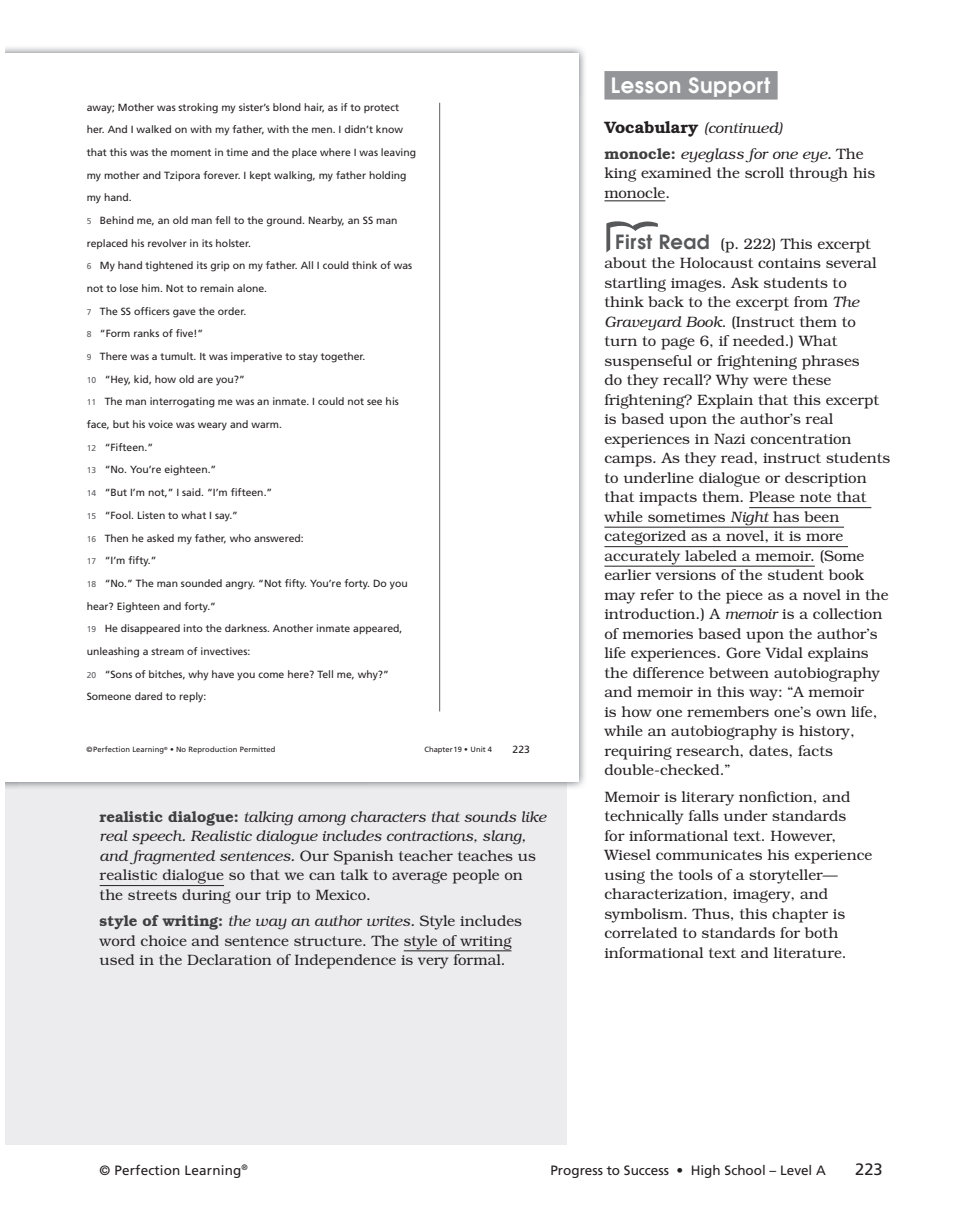
<style>
.page{position:relative;width:961px;height:1230px;background:#fff}
.page>*{position:absolute;margin:0;border:0;box-sizing:border-box;transform-origin:0 0}
.t1{font:600 21px "Avant Garde";letter-spacing:.03em;color:#fff}
.t2{font:16.5px "Frutiger";color:#231f20}
.t3{font:300 15px/19.5px "Bookman";color:#231f20}
.t4{font:italic 300 15px/19.5px "Bookman";color:#231f20}
.t5{font:13.5px "Frutiger";color:#231f20}
.t6{font:10.35px/22.6px "Frutiger";color:#231f20}
.t7{font:7.5px "Frutiger";letter-spacing:.01em;color:#231f20}
.s1{font-size:8.55px;color:#606063}
.s2{font-weight:600;font-style:normal;color:#3e3e3f}
.s3{font-style:normal}
.s4{font-weight:600;color:#3e3e3f}
.s5{font-style:italic}
.s6{font-weight:600;font-style:normal;font-size:16.5px}
.s7{font-family:"Avant Garde";font-weight:600;font-size:19.5px;color:#57585a}
</style>
<div class="page">
<div style="left:19px;top:65px;width:547px;height:1080px;background:#ececee"></div>
<div style="left:5px;top:65px;width:14px;height:1080px;background:#ececee"></div>
<div style="left:604px;top:71px;width:173px;height:29px;background:#939598"></div>
<hr style="left:604px;top:200px;width:61px;height:1px;background:#231f20">
<hr style="left:749px;top:507px;width:122px;height:1px;background:#231f20">
<hr style="left:604px;top:527px;width:239px;height:1px;background:#231f20">
<hr style="left:604px;top:546px;width:243px;height:1px;background:#231f20">
<hr style="left:604px;top:566px;width:210px;height:1px;background:#231f20">
<svg style="left:606px;top:221px;width:51px;height:31px"></svg>
<hr style="left:100px;top:885px;width:124px;height:1px;background:#231f20">
<hr style="left:403px;top:950px;width:108px;height:1px;background:#231f20">
<img style="left:5px;top:47px;width:580px;height:50px">
<img style="left:566px;top:97px;width:19px;height:693px">
<div style="left:5px;top:53px;width:573px;height:728px;background:#fff"></div>
<hr style="left:439px;top:103px;width:1px;height:608px;background:#606063">
<p class="t6" style="left:87px;top:96px;width:331px">away; Mother was stroking my sister’s blond hair, as if to protect her. And I walked on with my father, with the men. I didn’t know that this was the moment in time and the place where I was leaving my mother and Tzipora forever. I kept walking, my father holding my hand.<br><span class="s1">5</span> Behind me, an old man fell to the ground. Nearby, an SS man replaced his revolver in its holster.<br><span class="s1">6</span> My hand tightened its grip on my father. All I could think of was not to lose him. Not to remain alone.<br><span class="s1">7</span> The SS officers gave the order.<br><span class="s1">8</span> “Form ranks of five!”<br><span class="s1">9</span> There was a tumult. It was imperative to stay together.<br><span class="s1">10</span> “Hey, kid, how old are you?”<br><span class="s1">11</span> The man interrogating me was an inmate. I could not see his face, but his voice was weary and warm.<br><span class="s1">12</span> “Fifteen.”<br><span class="s1">13</span> “No. You’re eighteen.”<br><span class="s1">14</span> “But I’m not,” I said. “I’m fifteen.”<br><span class="s1">15</span> “Fool. Listen to what I say.”<br><span class="s1">16</span> Then he asked my father, who answered:<br><span class="s1">17</span> “I’m fifty.”<br><span class="s1">18</span> “No.” The man sounded angry. “Not fifty. You’re forty. Do you hear? Eighteen and forty.”<br><span class="s1">19</span> He disappeared into the darkness. Another inmate appeared, unleashing a stream of invectives:<br><span class="s1">20</span> “Sons of bitches, why have you come here? Tell me, why?” Someone dared to reply:</p>
<p class="t7" style="left:86px;top:745px;width:190px">©Perfection Learning<sup>®</sup> • No Reproduction Permitted</p>
<p class="t7" style="left:424px;top:745px;width:69px">Chapter19 • Unit 4</p>
<p class="t6" style="left:512px;top:738px;width:19px">223</p>
<p class="t4" style="left:100px;top:807px;width:448px"><span class="s2">realistic dialogue:</span> talking among characters that sounds like real speech. Realistic dialogue includes contractions, slang, and fragmented sentences. <span class="s3">Our Spanish teacher teaches us realistic dialogue so that we can talk to average people on the streets during our trip to Mexico.</span></p>
<p class="t3" style="left:100px;top:911px;width:424px"><span class="s4">style of writing:</span> <span class="s5">the way an author writes.</span> Style includes word choice and sentence structure. The style of writing used in the Declaration of Independence is very formal.</p>
<h1 class="t1" style="left:610px;top:71px;width:161px">Lesson Support</h1>
<p class="t4" style="left:604px;top:114px;width:260px;line-height:26.2px"><span class="s6">Vocabulary</span> (continued)<br><span class="s2">monocle:</span> eyeglass for one eye. <span class="s3">The</span></p>
<p class="t3" style="left:604px;top:163px;width:272px">king examined the scroll through his monocle.</p>
<p class="t3" style="left:604px;top:234px;width:287px;text-indent:11px"><span class="s7">First Read</span> (p. 222) This excerpt about the Holocaust contains several startling images. Ask students to<br>think back to the excerpt from <span class="s5">The Graveyard Book</span>. (Instruct them to turn to page 6, if needed.) What suspenseful or frightening phrases<br>do they recall? Why were these frightening? Explain that this excerpt is based upon the author’s real experiences in Nazi concentration camps. As they read, instruct students to underline dialogue or description that impacts them. Please note that while sometimes <span class="s5">Night</span> has been categorized as a novel, it is more accurately labeled a memoir. (Some earlier versions of the student book may refer to the piece as a novel in the introduction.) A <span class="s5">memoir</span> is a collection of memories based upon the author’s life experiences. Gore Vidal explains the difference between autobiography and memoir in this way: “A memoir<br>is how one remembers one’s own life, while an autobiography is history, requiring research, dates, facts double-checked.”</p>
<p class="t3" style="left:604px;top:787px;width:269px">Memoir is literary nonfiction, and technically falls under standards<br>for informational text. However, Wiesel communicates his experience using the tools of a storyteller— characterization, imagery, and symbolism. Thus, this chapter is correlated to standards for both informational text and literature.</p>
<p class="t5" style="left:100px;top:1162px;width:150px">© Perfection Learning<sup>®</sup></p>
<p class="t5" style="left:550px;top:1162px;width:277px">Progress to Success • High School – Level A</p>
<p class="t2" style="left:855px;top:1159px;width:29px">223</p>
</div>
